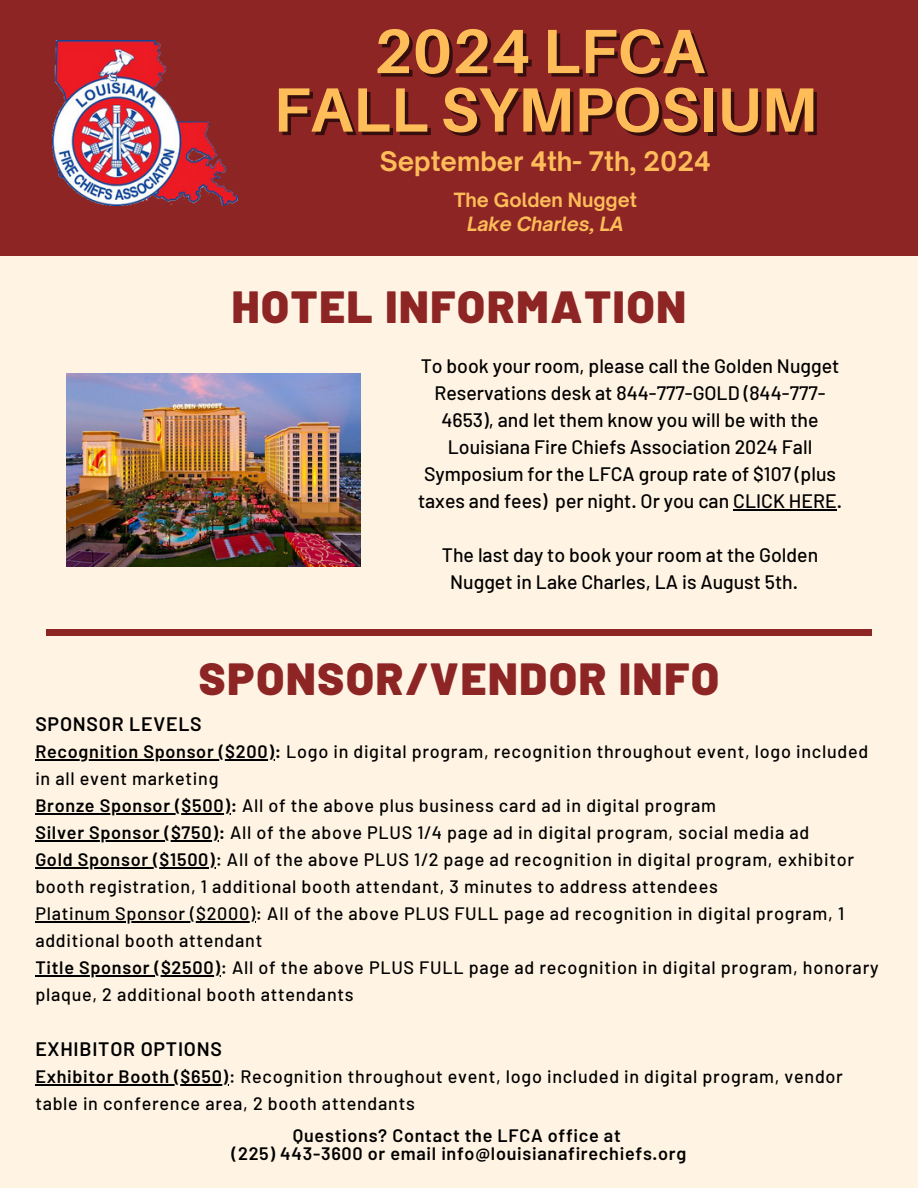
<style>
.page{position:relative;width:918px;height:1188px;background:#fff4e3}
.page>*{position:absolute;margin:0;border:0;box-sizing:border-box;transform-origin:0 0}
.t1{font:700 62.55px "Aileron";color:#ffbd59}
.t2{font:900 45px "Barlow";letter-spacing:.04em;color:#8d2525}
.t3{font:700 25.8px "Open Sauce One";color:#ffbd59}
.t4{font:500 19.5px/27px "Barlow";color:#000;text-align:center}
.t5{font:600 19.5px "Barlow";letter-spacing:.04em;color:#000}
.t6{font:700 18.9px "Open Sauce One";color:#ffbd59}
.t7{font:italic 700 18.9px "Open Sauce One";color:#ffbd59}
.t8{font:500 18px/27px "Barlow";letter-spacing:.04em;color:#000}
.t9{font:600 18px "Barlow";letter-spacing:.04em;color:#000}
.s1{font-weight:600}
</style>
<div class="page">
<div style="left:0;top:0;width:918px;height:256px;background:#8d2525"></div>
<img style="left:53px;top:41px;width:184px;height:164px">
<img style="left:67px;top:373px;width:293px;height:194px">
<hr style="left:733px;top:509px;width:104px;height:1px;background:#000">
<div style="left:46px;top:629px;width:826px;height:6px;background:#8d2525"></div>
<hr style="left:35px;top:759px;width:240px;height:1px;background:#000">
<hr style="left:35px;top:813px;width:196px;height:1px;background:#000">
<hr style="left:35px;top:840px;width:184px;height:1px;background:#000">
<hr style="left:35px;top:867px;width:181px;height:1px;background:#000">
<hr style="left:35px;top:921px;width:221px;height:1px;background:#000">
<hr style="left:35px;top:975px;width:186px;height:1px;background:#000">
<hr style="left:35px;top:1084px;width:194px;height:2px;background:#000">
<p class="t1" style="left:374px;top:12px;width:332px">2024 LFCA</p>
<p class="t1" style="left:273px;top:71px;width:546px">FALL SYMPOSIUM</p>
<p class="t3" style="left:380px;top:145px;width:333px">September 4th- 7th, 2024</p>
<p class="t6" style="left:454px;top:188px;width:185px">The Golden Nugget</p>
<p class="t7" style="left:467px;top:212px;width:158px">Lake Charles, LA</p>
<h2 class="t2" style="left:232px;top:278px;width:456px">HOTEL INFORMATION</h2>
<p class="t4" style="left:418px;top:352px;width:426px">To book your room, please call the Golden Nugget Reservations desk at 844-777-GOLD (844-777- 4653), and let them know you will be with the Louisiana Fire Chiefs Association 2024 Fall Symposium for the LFCA group rate of $107 (plus taxes and fees) per night. Or you can CLICK HERE.</p>
<p class="t4" style="left:442px;top:541px;width:378px">The last day to book your room at the Golden<br>Nugget in Lake Charles, LA is August 5th.</p>
<h1 class="t2" style="left:199px;top:650px;width:522px">SPONSOR/VENDOR INFO</h1>
<p class="t5" style="left:35px;top:712px;width:168px">SPONSOR LEVELS</p>
<p class="t8" style="left:35px;top:738px;width:834px"><span class="s1">Recognition Sponsor ($200):</span> Logo in digital program, recognition throughout event, logo included in all event marketing</p>
<p class="t8" style="left:35px;top:792px;width:682px"><span class="s1">Bronze Sponsor ($500):</span> All of the above plus business card ad in digital program</p>
<h2 class="t8" style="left:35px;top:819px;width:776px"><span class="s1">Silver Sponsor ($750):</span> All of the above PLUS 1/4 page ad in digital program, social media ad</h2>
<p class="t8" style="left:35px;top:846px;width:820px"><span class="s1">Gold Sponsor ($1500)</span>: All of the above PLUS 1/2 page ad recognition in digital program, exhibitor booth registration, 1 additional booth attendant, 3 minutes to address attendees</p>
<p class="t8" style="left:35px;top:900px;width:810px">Platinum Sponsor ($2000): All of the above PLUS FULL page ad recognition in digital program, 1 additional booth attendant</p>
<p class="t8" style="left:35px;top:954px;width:845px"><span class="s1">Title Sponsor ($2500)</span>: All of the above PLUS FULL page ad recognition in digital program, honorary plaque, 2 additional booth attendants</p>
<p class="t5" style="left:35px;top:1037px;width:188px">EXHIBITOR OPTIONS</p>
<p class="t8" style="left:35px;top:1063px;width:809px"><span class="s1">Exhibitor Booth ($650)</span>: Recognition throughout event, logo included in digital program, vendor table in conference area, 2 booth attendants</p>
<p class="t9" style="left:293px;top:1124px;width:329px">Questions? Contact the LFCA office at</p>
<p class="t9" style="left:232px;top:1142px;width:456px">(225) 443-3600 or email info@louisianafirechiefs.org</p>
</div>
